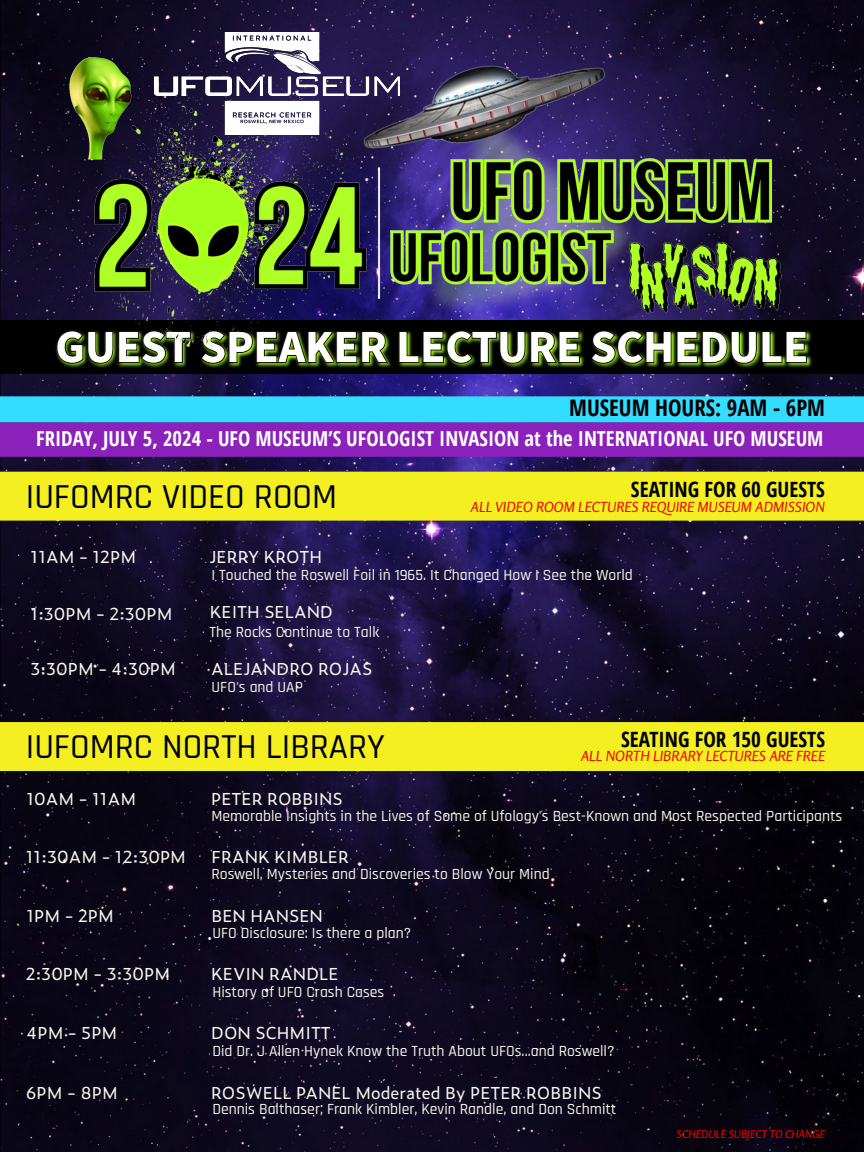
<style>
.page{position:relative;width:864px;height:1152px;background:#fff}
.page>*{position:absolute;margin:0;border:0;box-sizing:border-box;transform-origin:0 0}
.t1{font:700 46px "Source Sans 3";color:#fff}
.t2{font:500 35.6px "Rajdhani";color:#000}
.t3{font:700 condensed 22.8px "Open Sans";color:#000}
.t4{font:700 condensed 21.2px "Open Sans";color:#000}
.t5{font:700 condensed 20.8px "Open Sans";color:#fff}
.t6{font:16.4px "Zeitung Pro";color:#f7f6f1}
.t7{font:500 15.6px "Rajdhani";color:#f7f6f1}
.t8{font:italic 14px "Rosario";color:#f00303}
.t9{font:italic 10.8px "Rosario";color:#f00303}
</style>
<div class="page">
<img style="left:0;top:0;width:864px;height:1152px">
<div style="left:0;top:472px;width:864px;height:49px;background:#f4ef21"></div>
<div style="left:0;top:722px;width:864px;height:49px;background:#f4ef21"></div>
<div style="left:0;top:422px;width:864px;height:35px;background:#8c20ba"></div>
<div style="left:0;top:396px;width:864px;height:26px;background:#3df"></div>
<img style="left:4px;top:306px;width:860px;height:86px">
<svg style="left:57px;top:360px;width:750px;height:4px;background:#4b6d0f"></svg>
<img style="left:57px;top:33px;width:754px;height:327px">
<img style="left:154px;top:33px;width:246px;height:101px">
<h1 class="t1" style="left:56px;top:317px;width:754px">GUEST SPEAKER LECTURE SCHEDULE</h1>
<h3 class="t3" style="left:569px;top:392px;width:257px">MUSEUM HOURS: 9AM - 6PM</h3>
<h3 class="t5" style="left:36px;top:424px;width:789px">FRIDAY, JULY 5, 2024 - UFO MUSEUM’S UFOLOGIST INVASION at the INTERNATIONAL UFO MUSEUM</h3>
<h2 class="t2" style="left:26px;top:476px;width:313px">IUFOMRC VIDEO ROOM</h2>
<p class="t6" style="left:30px;top:545px;width:107px">11AM - 12PM</p>
<p class="t6" style="left:209px;top:545px;width:114px">JERRY KROTH</p>
<h3 class="t4" style="left:631px;top:475px;width:196px">SEATING FOR 60 GUESTS</h3>
<p class="t8" style="left:471px;top:499px;width:356px">ALL VIDEO ROOM LECTURES REQUIRE MUSEUM ADMISSION</p>
<p class="t6" style="left:30px;top:602px;width:144px">1:30PM - 2:30PM</p>
<p class="t6" style="left:30px;top:657px;width:147px">3:30PM - 4:30PM</p>
<p class="t7" style="left:212px;top:566px;width:423px">I Touched the Roswell Foil in 1965. It Changed How I See the World</p>
<p class="t6" style="left:210px;top:600px;width:125px">KEITH SELAND</p>
<p class="t7" style="left:209px;top:623px;width:171px">The Rocks Continue to Talk</p>
<p class="t6" style="left:211px;top:657px;width:163px">ALEJANDRO ROJAS</p>
<p class="t7" style="left:212px;top:677px;width:93px">UFO's and UAP</p>
<h2 class="t2" style="left:26px;top:726px;width:361px">IUFOMRC NORTH LIBRARY</h2>
<p class="t6" style="left:26px;top:786px;width:111px">10AM - 11AM</p>
<p class="t6" style="left:211px;top:786px;width:133px">PETER ROBBINS</p>
<h3 class="t4" style="left:621px;top:724px;width:205px">SEATING FOR 150 GUESTS</h3>
<p class="t8" style="left:581px;top:748px;width:246px">ALL NORTH LIBRARY LECTURES ARE FREE</p>
<p class="t7" style="left:211px;top:807px;width:632px">Memorable Insights in the Lives of Some of Ufology's Best-Known and Most Respected Participants</p>
<p class="t6" style="left:26px;top:844px;width:162px">11:30AM - 12:30PM</p>
<p class="t6" style="left:212px;top:844px;width:139px">FRANK KIMBLER</p>
<p class="t7" style="left:212px;top:865px;width:340px">Roswell, Mysteries and Discoveries to Blow Your Mind</p>
<p class="t6" style="left:26px;top:903px;width:89px">1PM - 2PM</p>
<p class="t6" style="left:212px;top:903px;width:113px">BEN HANSEN</p>
<p class="t7" style="left:212px;top:924px;width:200px">UFO Disclosure: Is there a plan?</p>
<p class="t6" style="left:26px;top:962px;width:146px">2:30PM - 3:30PM</p>
<p class="t6" style="left:211px;top:962px;width:129px">KEVIN RANDLE</p>
<p class="t7" style="left:212px;top:983px;width:174px">History of UFO Crash Cases</p>
<p class="t6" style="left:26px;top:1021px;width:93px">4PM - 5PM</p>
<p class="t6" style="left:211px;top:1021px;width:121px">DON SCHMITT</p>
<p class="t7" style="left:212px;top:1042px;width:404px">Did Dr. J Allen Hynek Know the Truth About UFOs...and Roswell?</p>
<p class="t6" style="left:26px;top:1080px;width:94px">6PM - 8PM</p>
<p class="t6" style="left:211px;top:1080px;width:392px">ROSWELL PANEL Moderated By PETER ROBBINS</p>
<p class="t7" style="left:212px;top:1100px;width:406px">Dennis Balthaser, Frank Kimbler, Kevin Randle, and Don Schmitt</p>
<p class="t9" style="left:677px;top:1128px;width:150px">SCHEDULE SUBJECT TO CHANGE</p>
</div>
